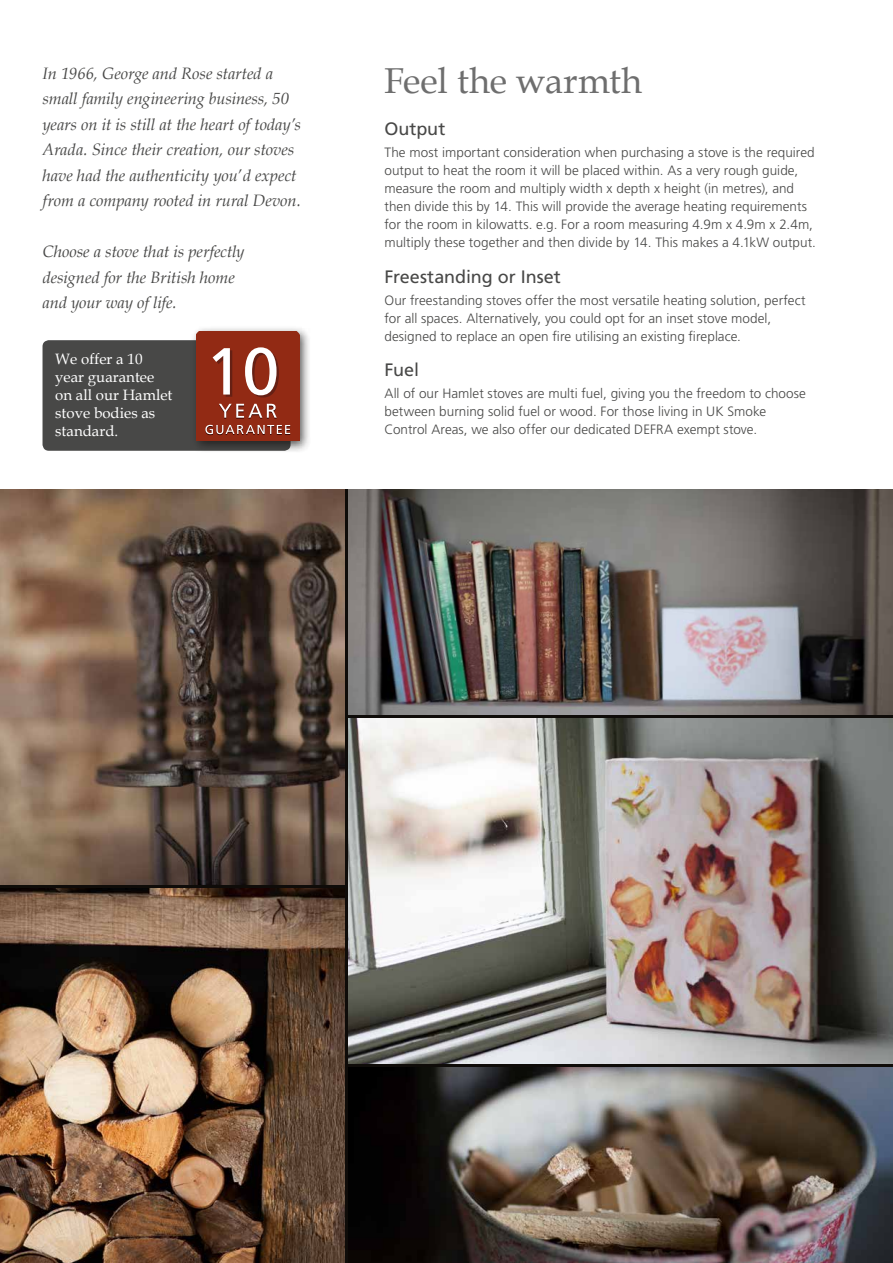
<style>
.page{position:relative;width:893px;height:1263px;background:#fff}
.page>*{position:absolute;margin:0;border:0;box-sizing:border-box;transform-origin:0 0}
.t1{font:66.45px "Frutiger LT Pro";color:#fff}
.t2{font:36px "Book Antiqua";letter-spacing:-.005em;color:#6e6e6e}
.t3{font:18px "Frutiger LT Std";color:#484847}
.t4{font:italic 16.5px/25.5px "Book Antiqua";letter-spacing:-.005em;color:#484847}
.t5{font:15px/18px "Book Antiqua";color:#fff}
.t6{font:300 13.5px/18px "Frutiger LT Std";letter-spacing:.005em;color:#484847}
</style>
<div class="page">
<img style="left:349px;top:719px;width:544px;height:344px">
<img style="left:349px;top:489px;width:544px;height:225px">
<img style="left:349px;top:1067px;width:544px;height:196px">
<img style="left:0;top:489px;width:344px;height:395px">
<img style="left:0;top:889px;width:344px;height:374px">
<div style="left:43px;top:340px;width:248px;height:111px;background:#484847;border-radius:6px"></div>
<div style="left:190px;top:326px;width:121px;height:127px;background:#181716;opacity:.75"></div>
<svg style="left:196px;top:332px;width:103px;height:109px;background:#95321d"></svg>
<p class="t4" style="left:43px;top:60px;width:260px">In 1966, George and Rose started a small family engineering business, 50 years on it is still at the heart of today’s Arada. Since their creation, our stoves have had the authenticity you’d expect from a company rooted in rural Devon.</p>
<p class="t4" style="left:43px;top:239px;width:203px">Choose a stove that is perfectly designed for the British home and your way of life.</p>
<p class="t5" style="left:55px;top:349px;width:119px">We offer a 10 year guarantee on all our Hamlet stove bodies as standard.</p>
<h1 class="t1" style="left:205px;top:332px;width:75px">10</h1>
<h2 class="t2" style="left:384px;top:56px;width:259px">Feel the warmth</h2>
<h3 class="t3" style="left:384px;top:118px;width:62px">Output</h3>
<p class="t6" style="left:384px;top:144px;width:433px">The most important consideration when purchasing a stove is the required output to heat the room it will be placed within. As a very rough guide, measure the room and multiply width x depth x height (in metres), and then divide this by 14. This will provide the average heating requirements for the room in kilowatts. e.g. For a room measuring 4.9m x 4.9m x 2.4m, multiply these together and then divide by 14. This makes a 4.1kW output.</p>
<h3 class="t3" style="left:384px;top:266px;width:178px">Freestanding or Inset</h3>
<p class="t6" style="left:384px;top:291px;width:423px">Our freestanding stoves offer the most versatile heating solution, perfect for all spaces. Alternatively, you could opt for an inset stove model, designed to replace an open fire utilising an existing fireplace.</p>
<h3 class="t3" style="left:384px;top:359px;width:36px">Fuel</h3>
<p class="t6" style="left:384px;top:385px;width:423px">All of our Hamlet stoves are multi fuel, giving you the freedom to choose between burning solid fuel or wood. For those living in UK Smoke<br>Control Areas, we also offer our dedicated DEFRA exempt stove.</p>
</div>
